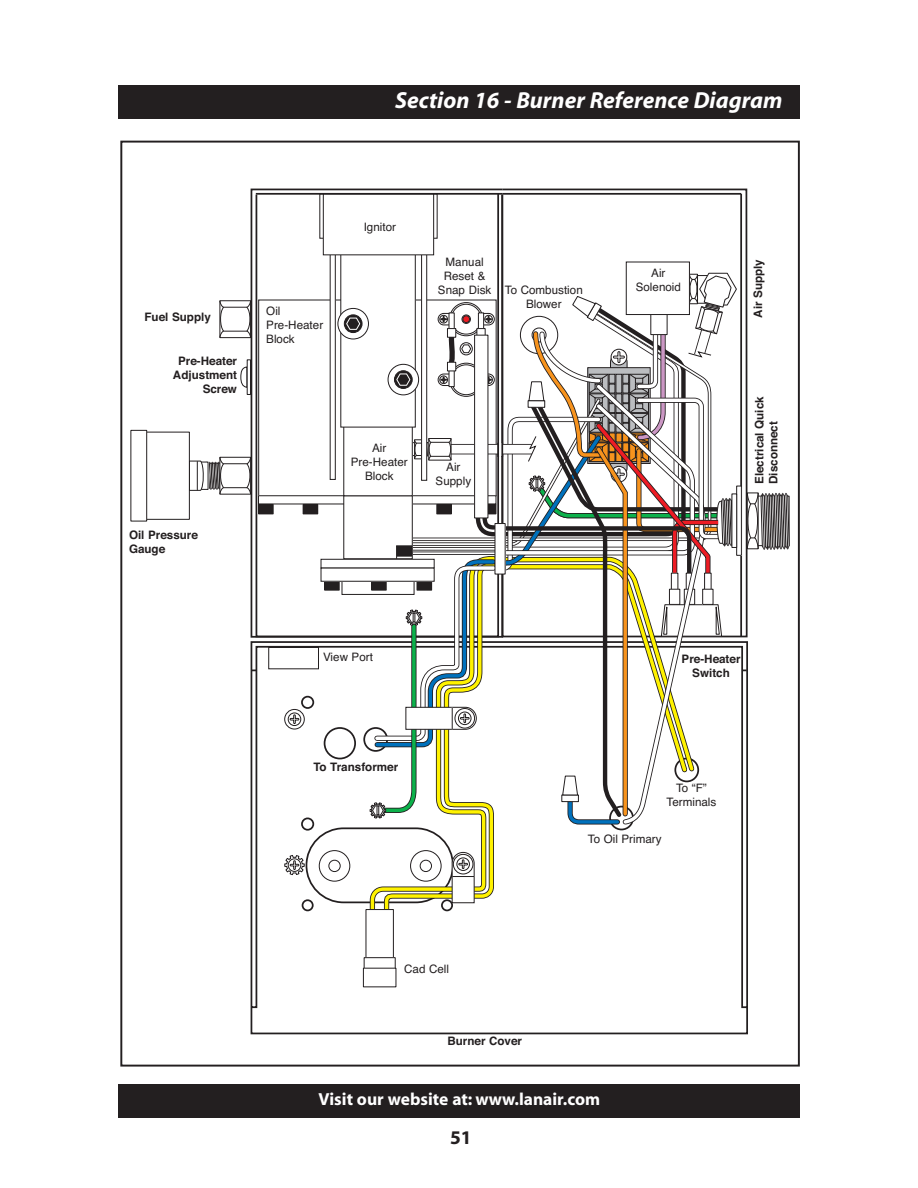
<style>
.page{position:relative;width:918px;height:1188px;background:#fff}
.page>*{position:absolute;margin:0;border:0;box-sizing:border-box;transform-origin:0 0}
.t1{font:italic 700 23.25px "Myriad";color:#fff}
.t2{font:700 19.35px "Myriad";color:#231f20}
.t3{font:700 17.4px "Myriad";color:#fff}
.t4{font:11.7px/14px "Helvetica";color:#231f20;text-align:center}
.t5{font:700 11.7px/14px "Helvetica";color:#231f20}
</style>
<div class="page">
<div style="left:118px;top:85px;width:682px;height:34px;background:#231f20"></div>
<div style="left:119px;top:1084px;width:681px;height:33px;background:#231f20"></div>
<svg style="left:250px;top:188px;width:498px;height:847px"></svg>
<svg style="left:250px;top:188px;width:254px;height:451px"></svg>
<svg style="left:255px;top:192px;width:245px;height:446px"></svg>
<div style="left:259px;top:300px;width:237px;height:196px;background:#fff"></div>
<svg style="left:219px;top:300px;width:32px;height:38px"></svg>
<div style="left:259px;top:496px;width:237px;height:8px;background:#fff"></div>
<div style="left:258px;top:495px;width:238px;height:9px;border:1px solid #231f20"></div>
<svg style="left:190px;top:457px;width:61px;height:38px"></svg>
<div style="left:144px;top:432px;width:46px;height:88px;border:1px solid #231f20"></div>
<div style="left:131px;top:430px;width:16px;height:91px;background:#fff"></div>
<div style="left:130px;top:430px;width:17px;height:92px;border:1px solid #231f20"></div>
<svg style="left:240px;top:366px;width:7px;height:22px"></svg>
<div style="left:247px;top:359px;width:4px;height:36px;border:1px solid #231f20"></div>
<div style="left:259px;top:504px;width:14px;height:10px;background:#231f20"></div>
<div style="left:258px;top:504px;width:16px;height:10px;border:1px solid #231f20"></div>
<div style="left:303px;top:504px;width:15px;height:10px;background:#231f20"></div>
<div style="left:344px;top:496px;width:68px;height:63px;background:#fff"></div>
<div style="left:321px;top:559px;width:113px;height:9px;background:#fff"></div>
<div style="left:321px;top:559px;width:114px;height:10px;border:1px solid #231f20"></div>
<div style="left:325px;top:581px;width:14px;height:9px;background:#231f20"></div>
<div style="left:324px;top:580px;width:16px;height:11px;border:1px solid #231f20"></div>
<div style="left:342px;top:581px;width:72px;height:13px;background:#fff"></div>
<div style="left:342px;top:581px;width:73px;height:14px;border:1px solid #231f20"></div>
<div style="left:321px;top:568px;width:113px;height:13px;background:#fff"></div>
<div style="left:321px;top:568px;width:114px;height:14px;border:1px solid #231f20"></div>
<div style="left:341px;top:240px;width:74px;height:187px;background:#fff"></div>
<svg style="left:338px;top:308px;width:30px;height:31px"></svg>
<div style="left:337px;top:308px;width:32px;height:31px;border:1px solid #231f20;border-radius:50%"></div>
<svg style="left:344px;top:315px;width:18px;height:18px"></svg>
<div style="left:344px;top:314px;width:18px;height:19px;border:1px solid #231f20;border-radius:50%"></div>
<svg style="left:346px;top:318px;width:14px;height:12px"></svg>
<div style="left:320px;top:194px;width:117px;height:44px;background:linear-gradient(to bottom,#dad9d9,#dad8d8)"></div>
<div style="left:330px;top:254px;width:5px;height:225px;background:#fff"></div>
<div style="left:330px;top:254px;width:6px;height:226px;border:1px solid #231f20"></div>
<div style="left:422px;top:254px;width:5px;height:226px;background:#fff"></div>
<div style="left:421px;top:254px;width:6px;height:227px;border:1px solid #231f20"></div>
<div style="left:323px;top:194px;width:111px;height:61px;background:#fff"></div>
<div style="left:323px;top:193px;width:111px;height:62px;border:1px solid #231f20"></div>
<div style="left:306px;top:828px;width:147px;height:74px;background:#fff;border-radius:37px"></div>
<div style="left:306px;top:827px;width:148px;height:76px;border:2px solid #231f20;border-radius:37px"></div>
<div style="left:319px;top:850px;width:31px;height:32px;border:1px solid #231f20;border-radius:50%"></div>
<div style="left:328px;top:860px;width:13px;height:12px;border:1px solid #231f20;border-radius:50%"></div>
<div style="left:302px;top:818px;width:11px;height:12px;background:#fff;border-radius:50%"></div>
<div style="left:301px;top:818px;width:13px;height:13px;border:2px solid #231f20;border-radius:50%"></div>
<div style="left:303px;top:900px;width:10px;height:10px;background:#fff;border-radius:50%"></div>
<div style="left:302px;top:899px;width:12px;height:12px;border:2px solid #231f20;border-radius:50%"></div>
<svg style="left:284px;top:854px;width:21px;height:22px"></svg>
<svg style="left:285px;top:709px;width:19px;height:20px"></svg>
<div style="left:284px;top:709px;width:21px;height:20px;border:1px solid #231f20;border-radius:50%"></div>
<div style="left:288px;top:713px;width:13px;height:13px;border:1px solid #231f20;border-radius:50%"></div>
<svg style="left:289px;top:714px;width:11px;height:10px"></svg>
<div style="left:325px;top:728px;width:30px;height:31px;background:#fff;border-radius:50%"></div>
<div style="left:324px;top:727px;width:32px;height:32px;border:2px solid #231f20;border-radius:50%"></div>
<svg style="left:364px;top:728px;width:23px;height:23px"></svg>
<div style="left:363px;top:727px;width:25px;height:25px;border:2px solid #231f20;border-radius:50%"></div>
<div style="left:269px;top:647px;width:49px;height:22px;background:#fff"></div>
<div style="left:268px;top:647px;width:51px;height:22px;border:1px solid #231f20"></div>
<div style="left:302px;top:697px;width:11px;height:11px;background:#fff;border-radius:50%"></div>
<div style="left:301px;top:696px;width:13px;height:13px;border:2px solid #231f20;border-radius:50%"></div>
<div style="left:366px;top:910px;width:27px;height:48px;background:#fff"></div>
<div style="left:366px;top:909px;width:28px;height:50px;border:1px solid #231f20"></div>
<div style="left:364px;top:958px;width:31px;height:11px;background:#fff"></div>
<div style="left:364px;top:957px;width:32px;height:12px;border:1px solid #231f20"></div>
<div style="left:363px;top:968px;width:33px;height:19px;background:#fff"></div>
<div style="left:626px;top:262px;width:63px;height:53px;background:#fff"></div>
<hr style="left:740px;top:194px;width:2px;height:442px;background:#231f20">
<hr style="left:502px;top:193px;width:239px;height:2px;background:#231f20">
<hr style="left:256px;top:193px;width:246px;height:2px;background:#231f20">
<svg style="left:369px;top:272px;width:421px;height:647px"></svg>
<h1 class="t1" style="left:395px;top:92px;width:389px">Section 16 - Burner Reference Diagram</h1>
<p class="t5" style="left:145px;top:311px;width:68px">Fuel Supply</p>
<p class="t5" style="left:173px;top:355px;width:66px;text-align:right">Pre-Heater<br>Adjustment<br>Screw</p>
<p class="t5" style="left:129px;top:529px;width:70px">Oil Pressure<br>Gauge</p>
<p class="t4" style="left:266px;top:305px;width:58px;text-align:left">Oil<br>Pre-Heater<br>Block</p>
<p class="t4" style="left:364px;top:221px;width:34px">Ignitor</p>
<p class="t4" style="left:438px;top:256px;width:55px">Manual<br>Reset &amp;<br>Snap Disk</p>
<p class="t4" style="left:505px;top:284px;width:80px">To Combustion<br>Blower</p>
<p class="t4" style="left:351px;top:442px;width:58px">Air<br>Pre-Heater<br>Block</p>
<p class="t4" style="left:436px;top:461px;width:37px">Air<br>Supply</p>
<p class="t4" style="left:636px;top:267px;width:47px">Air<br>Solenoid</p>
<p class="t5" style="left:752px;top:318px;width:60px;rotate:-90deg">Air Supply</p>
<p class="t5" style="left:754px;top:484px;width:89px;rotate:-90deg">Electrical Quick<br>Disconnect</p>
<p class="t4" style="left:323px;top:651px;width:51px">View Port</p>
<p class="t5" style="left:313px;top:761px;width:86px">To Transformer</p>
<p class="t5" style="left:682px;top:653px;width:60px;text-align:center">Pre-Heater<br>Switch</p>
<p class="t4" style="left:667px;top:782px;width:51px">To “F”<br>Terminals</p>
<p class="t4" style="left:588px;top:833px;width:75px">To Oil Primary</p>
<p class="t4" style="left:404px;top:963px;width:46px">Cad Cell</p>
<p class="t5" style="left:447px;top:1035px;width:76px">Burner Cover</p>
<h3 class="t3" style="left:318px;top:1093px;width:283px">Visit our website at: www.lanair.com</h3>
<h2 class="t2" style="left:450px;top:1130px;width:23px">51</h2>
</div>
